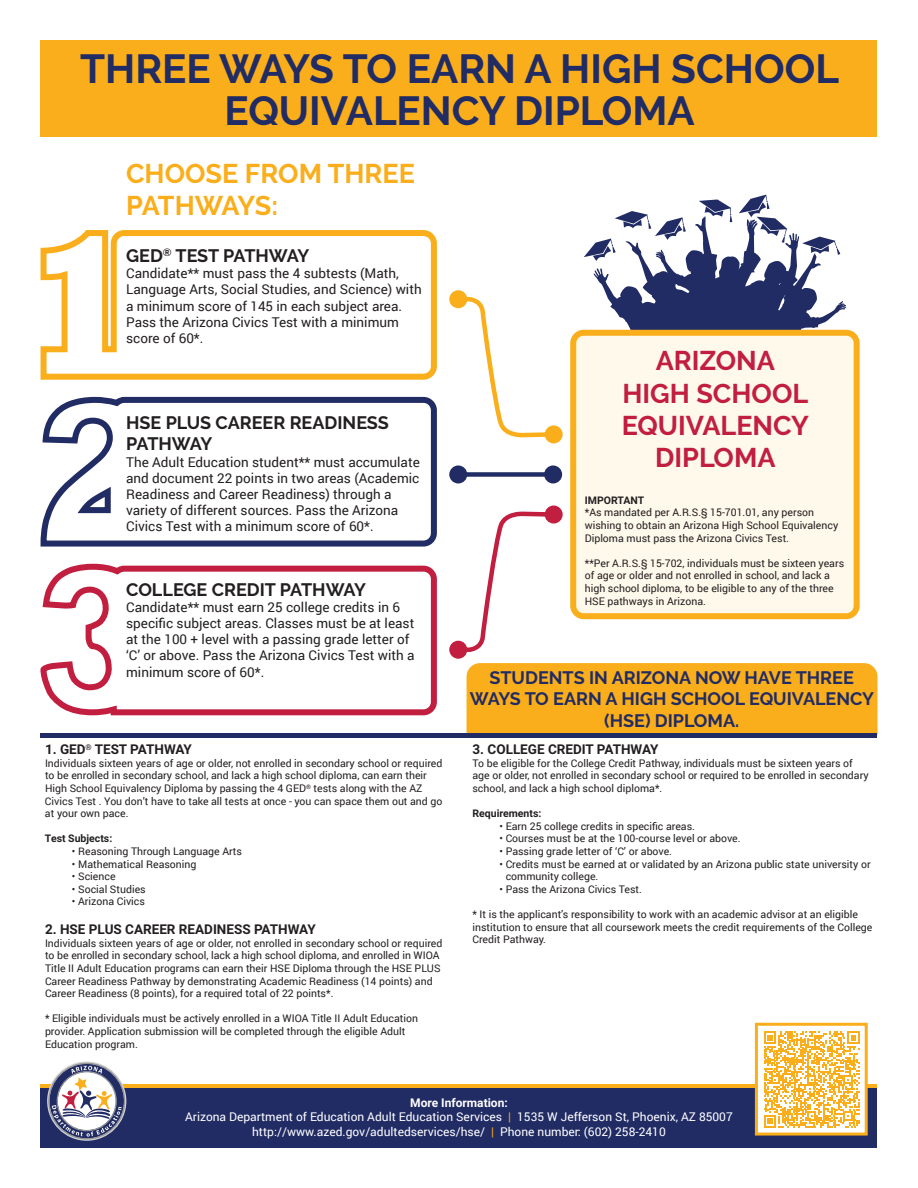
<style>
.page{position:relative;width:918px;height:1188px;background:#fff}
.page>*{position:absolute;margin:0;border:0;box-sizing:border-box;transform-origin:0 0}
.t1{font:700 40.5px/42px "Raleway";color:#212b64;text-align:center}
.t2{font:700 27px/32.4px "Raleway";color:#c11e40;text-align:center}
.t3{font:700 27px/32.4px "Raleway";color:#faae1b}
.t4{font:700 18px/21.6px "Raleway";color:#212b64;text-align:center}
.t5{font:700 18px/21.6px "Raleway";color:#231f20}
.t6{font:13.5px/16.2px "Roboto";color:#231f20}
.t7{font:700 13.5px "Roboto";color:#231f20}
.t8{font:12px/14.4px "Roboto";color:#fff;text-align:center}
.t9{font:10.5px/12.6px "Roboto";color:#231f20}
.t10{font:700 10.5px "Roboto";color:#231f20}
.s1{font-weight:700}
.s2{color:#faae1b}
</style>
<div class="page">
<div style="left:467px;top:663px;width:411px;height:70px;background:#faae1b"></div>
<div style="left:40px;top:40px;width:838px;height:97px;background:#faae1b"></div>
<div style="left:40px;top:1084px;width:838px;height:47px;background:#faae1b"></div>
<div style="left:40px;top:733px;width:838px;height:5px;background:#212b64"></div>
<div style="left:40px;top:1088px;width:838px;height:60px;background:#212b64"></div>
<svg style="left:48px;top:1063px;width:77px;height:77px"></svg>
<svg style="left:584px;top:195px;width:263px;height:135px"></svg>
<div style="left:573px;top:333px;width:284px;height:283px;background:#fef9eb;border-radius:10px"></div>
<div style="left:570px;top:330px;width:290px;height:289px;border:6px solid #faae1b;border-radius:10px"></div>
<svg style="left:40px;top:230px;width:397px;height:150px"></svg>
<svg style="left:40px;top:396px;width:397px;height:151px"></svg>
<svg style="left:40px;top:563px;width:397px;height:153px"></svg>
<div style="left:756px;top:1024px;width:110px;height:110px;background:#fff"></div>
<svg style="left:764px;top:1032px;width:96px;height:96px"></svg>
<div style="left:755px;top:1023px;width:113px;height:113px;border:3px solid #faae1b"></div>
<svg style="left:454px;top:295px;width:95px;height:147px"></svg>
<div style="left:449px;top:290px;width:18px;height:18px;background:#faae1b;border-radius:50%"></div>
<div style="left:545px;top:425px;width:18px;height:18px;background:#faae1b;border-radius:50%"></div>
<svg style="left:454px;top:507px;width:95px;height:147px"></svg>
<div style="left:449px;top:641px;width:18px;height:18px;background:#c11e40;border-radius:50%"></div>
<div style="left:545px;top:506px;width:18px;height:18px;background:#c11e40;border-radius:50%"></div>
<div style="left:458px;top:472px;width:95px;height:5px;background:#212b64"></div>
<div style="left:449px;top:465px;width:18px;height:18px;background:#212b64;border-radius:50%"></div>
<div style="left:544px;top:465px;width:18px;height:18px;background:#212b64;border-radius:50%"></div>
<h1 class="t1" style="left:80px;top:48px;width:760px">THREE WAYS TO EARN A HIGH SCHOOL<br>EQUIVALENCY DIPLOMA</h1>
<h2 class="t3" style="left:126px;top:157px;width:290px">CHOOSE FROM THREE<br>PATHWAYS:</h2>
<h3 class="t5" style="left:126px;top:245px;width:185px">GED<sup>®</sup> TEST PATHWAY</h3>
<p class="t6" style="left:126px;top:265px;width:297px">Candidate** must pass the 4 subtests (Math, Language Arts, Social Studies, and Science) with a minimum score of 145 in each subject area.<br>Pass the Arizona Civics Test with a minimum score of 60*.</p>
<h3 class="t5" style="left:126px;top:412px;width:264px">HSE PLUS CAREER READINESS<br>PATHWAY</h3>
<p class="t6" style="left:126px;top:453px;width:295px">The Adult Education student** must accumulate and document 22 points in two areas (Academic Readiness and Career Readiness) through a variety of different sources. Pass the Arizona Civics Test with a minimum score of 60*.</p>
<h3 class="t5" style="left:126px;top:579px;width:241px">COLLEGE CREDIT PATHWAY</h3>
<p class="t6" style="left:126px;top:598px;width:290px">Candidate** must earn 25 college credits in 6 specific subject areas. Classes must be at least at the 100 + level with a passing grade letter of ‘C’ or above. Pass the Arizona Civics Test with a minimum score of 60*.</p>
<p class="t7" style="left:45px;top:740px;width:148px">1. GED<sup>®</sup> TEST PATHWAY</p>
<p class="t9" style="left:45px;top:756px;width:399px">Individuals sixteen years of age or older, not enrolled in secondary school or required to be enrolled in secondary school, and lack a high school diploma, can earn their High School Equivalency Diploma by passing the 4 GED<sup>®</sup> tests along with the AZ Civics Test . You don’t have to take all tests at once - you can space them out and go at your own pace.</p>
<p class="t10" style="left:45px;top:831px;width:69px">Test Subjects:</p>
<p class="t9" style="left:72px;top:845px;width:172px">• Reasoning Through Language Arts</p>
<p class="t9" style="left:72px;top:857px;width:126px">• Mathematical Reasoning</p>
<p class="t9" style="left:72px;top:870px;width:45px">• Science</p>
<p class="t9" style="left:72px;top:882px;width:75px">• Social Studies</p>
<p class="t9" style="left:72px;top:895px;width:75px">• Arizona Civics</p>
<p class="t7" style="left:45px;top:920px;width:272px">2. HSE PLUS CAREER READINESS PATHWAY</p>
<p class="t9" style="left:45px;top:936px;width:399px">Individuals sixteen years of age or older, not enrolled in secondary school or required to be enrolled in secondary school, lack a high school diploma, and enrolled in WIOA Title II Adult Education programs can earn their HSE Diploma through the HSE PLUS Career Readiness Pathway by demonstrating Academic Readiness (14 points) and Career Readiness (8 points), for a required total of 22 points*.</p>
<p class="t9" style="left:45px;top:1012px;width:375px">* Eligible individuals must be actively enrolled in a WIOA Title II Adult Education provider. Application submission will be completed through the eligible Adult<br>Education program.</p>
<h2 class="t2" style="left:622px;top:345px;width:189px">ARIZONA<br>HIGH SCHOOL<br>EQUIVALENCY<br>DIPLOMA</h2>
<p class="t10" style="left:585px;top:493px;width:61px">IMPORTANT</p>
<p class="t9" style="left:585px;top:506px;width:255px">*As mandated per A.R.S.§ 15-701.01, any person wishing to obtain an Arizona High School Equivalency<br>Diploma must pass the Arizona Civics Test.</p>
<p class="t9" style="left:585px;top:556px;width:261px">**Per A.R.S.§ 15-702, individuals must be sixteen years of age or older and not enrolled in school, and lack a high school diploma, to be eligible to any of the three HSE pathways in Arizona.</p>
<h3 class="t4" style="left:470px;top:667px;width:406px">STUDENTS IN ARIZONA NOW HAVE THREE<br>WAYS TO EARN A HIGH SCHOOL EQUIVALENCY (HSE) DIPLOMA.</h3>
<p class="t7" style="left:472px;top:740px;width:188px">3. COLLEGE CREDIT PATHWAY</p>
<p class="t9" style="left:472px;top:756px;width:398px">To be eligible for the College Credit Pathway, individuals must be sixteen years of age or older, not enrolled in secondary school or required to be enrolled in secondary school, and lack a high school diploma*.</p>
<p class="t10" style="left:472px;top:806px;width:70px">Requirements:</p>
<p class="t9" style="left:499px;top:819px;width:197px">• Earn 25 college credits in specific areas.</p>
<p class="t9" style="left:499px;top:832px;width:243px">• Courses must be at the 100-course level or above.</p>
<p class="t9" style="left:499px;top:845px;width:174px">• Passing grade letter of ‘C’ or above.</p>
<p class="t9" style="left:506px;top:857px;width:366px;text-indent:-6px">• Credits must be earned at or validated by an Arizona public state university or community college.</p>
<p class="t9" style="left:499px;top:882px;width:144px">• Pass the Arizona Civics Test.</p>
<p class="t9" style="left:472px;top:908px;width:401px">* It is the applicant’s responsibility to work with an academic advisor at an eligible institution to ensure that all coursework meets the credit requirements of the College<br>Credit Pathway.</p>
<p class="t8" style="left:185px;top:1095px;width:549px"><span class="s1">More Information:<br></span>Arizona Department of Education Adult Education Services <span class="s2">|</span> 1535 W Jefferson St, Phoenix, AZ 85007 http://www.azed.gov/adultedservices/hse/ <span class="s2">|</span> Phone number: (602) 258-2410</p>
</div>
